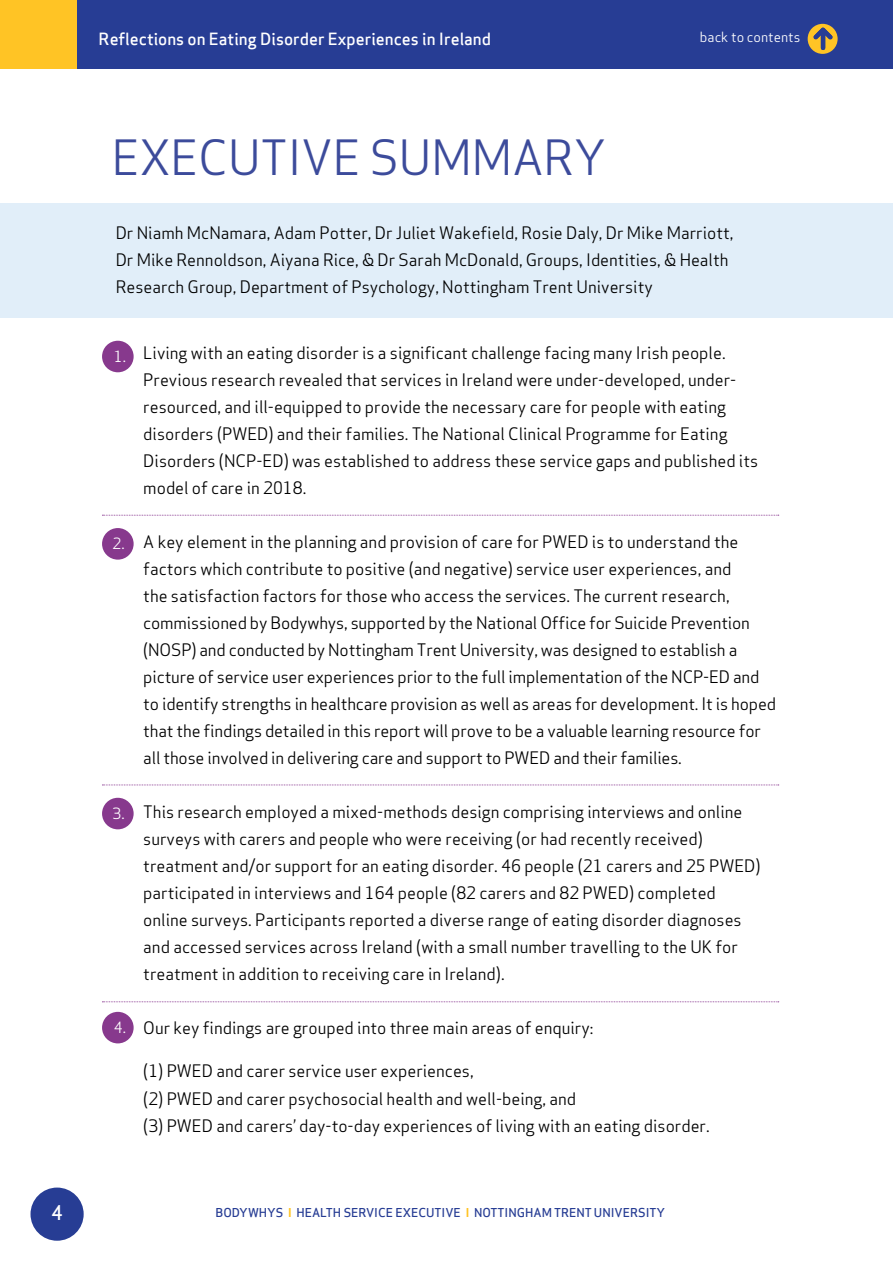
<style>
.page{position:relative;width:893px;height:1263px;background:#fff}
.page>*{position:absolute;margin:0;border:0;box-sizing:border-box;transform-origin:0 0}
.t1{font:46.5px "Apex Sans";color:#3c4b9b}
.t2{font:19.5px "Apex Sans Medium T";color:#fff}
.t3{font:16.5px/27px "Apex Sans";color:#000}
.t4{font:16.5px "Apex Sans Medium T";color:#fff}
.t5{font:14.85px "Apex Sans";color:#fff}
.t6{font:13.5px "Apex Sans";color:#fff}
.t7{font:12px "Apex Sans Medium T";color:#273d94}
.s1{font-family:"Apex Sans Bold T";color:#ffc425}
</style>
<div class="page">
<div style="left:0;top:0;width:893px;height:69px;background:#273d94"></div>
<div style="left:31px;top:1187px;width:53px;height:54px;background:#273d94;border-radius:50%"></div>
<div style="left:0;top:0;width:77px;height:69px;background:#ffc425"></div>
<svg style="left:808px;top:24px;width:30px;height:30px"></svg>
<div style="left:0;top:203px;width:893px;height:115px;background:#e1eef9"></div>
<div style="left:102px;top:341px;width:32px;height:31px;background:#87398d;border-radius:50%"></div>
<div style="left:102px;top:1012px;width:32px;height:31px;background:#87398d;border-radius:50%"></div>
<div style="left:102px;top:528px;width:32px;height:32px;background:#87398d;border-radius:50%"></div>
<div style="left:102px;top:798px;width:32px;height:31px;background:#87398d;border-radius:50%"></div>
<svg style="left:102px;top:515px;width:677px;height:1px"></svg>
<svg style="left:102px;top:784px;width:677px;height:1px"></svg>
<svg style="left:102px;top:1001px;width:677px;height:1px"></svg>
<p class="t4" style="left:99px;top:28px;width:394px">Reflections on Eating Disorder Experiences in Ireland</p>
<h1 class="t1" style="left:112px;top:120px;width:496px">EXECUTIVE SUMMARY</h1>
<p class="t6" style="left:700px;top:26px;width:102px">back to contents</p>
<p class="t3" style="left:116px;top:218px;width:619px">Dr Niamh McNamara, Adam Potter, Dr Juliet Wakefield, Rosie Daly, Dr Mike Marriott,<br>Dr Mike Rennoldson, Aiyana Rice, &amp; Dr Sarah McDonald, Groups, Identities, &amp; Health<br>Research Group, Department of Psychology, Nottingham Trent University</p>
<p class="t3" style="left:143px;top:338px;width:616px;text-indent:-28px">1. Living with an eating disorder is a significant challenge facing many Irish people.<br>Previous research revealed that services in Ireland were under-developed, under&shy;resourced, and ill-equipped to provide the necessary care for people with eating disorders (PWED) and their families. The National Clinical Programme for Eating Disorders (NCP-ED) was established to address these service gaps and published its model of care in 2018.</p>
<p class="t5" style="left:114px;top:344px;width:14px">1.</p>
<p class="t3" style="left:143px;top:527px;width:634px;text-indent:-28px">2. A key element in the planning and provision of care for PWED is to understand the factors which contribute to positive (and negative) service user experiences, and<br>the satisfaction factors for those who access the services. The current research, commissioned by Bodywhys, supported by the National Office for Suicide Prevention (NOSP) and conducted by Nottingham Trent University, was designed to establish a picture of service user experiences prior to the full implementation of the NCP-ED and to identify strengths in healthcare provision as well as areas for development. It is hoped that the findings detailed in this report will prove to be a valuable learning resource for all those involved in delivering care and support to PWED and their families.</p>
<p class="t3" style="left:143px;top:797px;width:619px;text-indent:-28px">3. This research employed a mixed-methods design comprising interviews and online surveys with carers and people who were receiving (or had recently received) treatment and/or support for an eating disorder. 46 people (21 carers and 25 PWED) participated in interviews and 164 people (82 carers and 82 PWED) completed online surveys. Participants reported a diverse range of eating disorder diagnoses and accessed services across Ireland (with a small number travelling to the UK for treatment in addition to receiving care in Ireland).</p>
<p class="t3" style="left:115px;top:1013px;width:480px">4. Our key findings are grouped into three main areas of enquiry:</p>
<p class="t3" style="left:143px;top:1056px;width:568px;line-height:27.5px">(1) PWED and carer service user experiences,<br>(2) PWED and carer psychosocial health and well-being, and<br>(3) PWED and carers’ day-to-day experiences of living with an eating disorder.</p>
<p class="t5" style="left:112px;top:531px;width:14px">2.</p>
<p class="t5" style="left:112px;top:801px;width:14px">3.</p>
<p class="t5" style="left:114px;top:1015px;width:14px">4.</p>
<p class="t2" style="left:51px;top:1200px;width:13px">4</p>
<p class="t7" style="left:216px;top:1205px;width:451px">BODYWHYS <span class="s1">I</span> HEALTH SERVICE EXECUTIVE <span class="s1">I</span> NOTTINGHAM TRENT UNIVERSITY</p>
</div>
